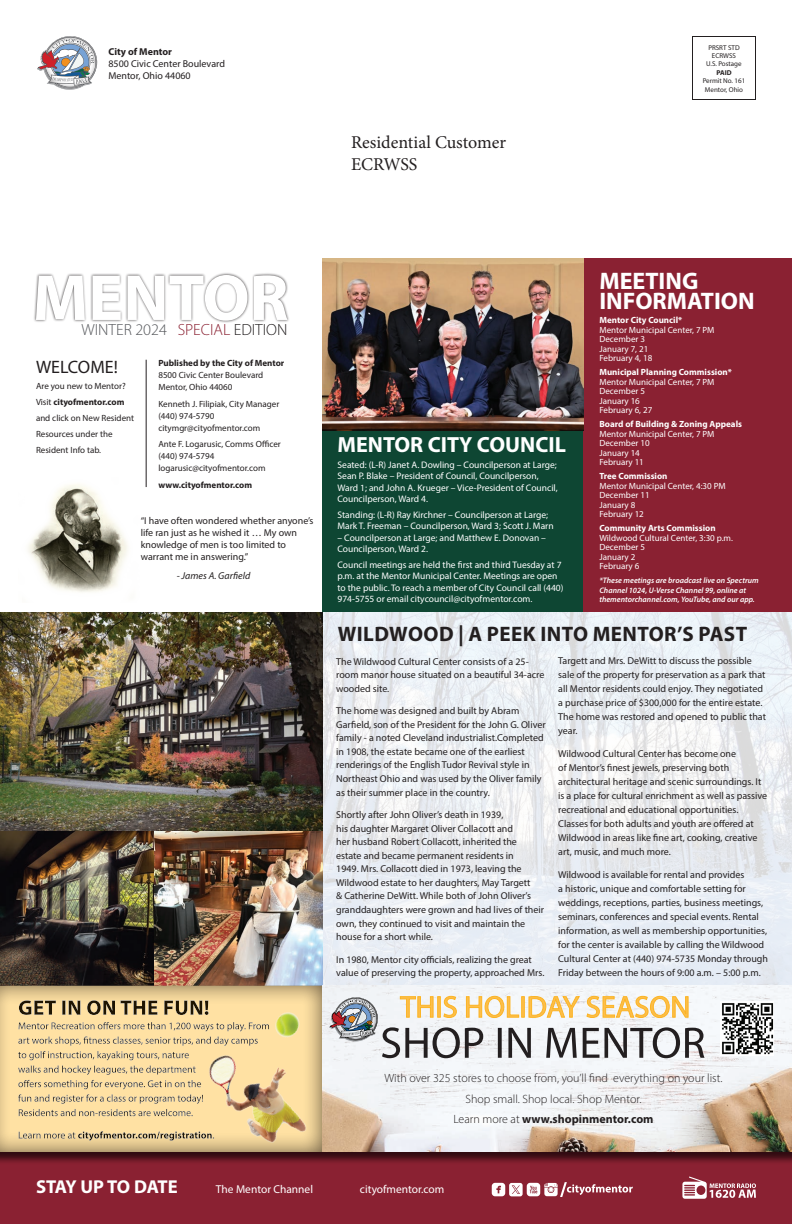
<style>
.page{position:relative;width:792px;height:1224px;background:#fff}
.page>*{position:absolute;margin:0;border:0;box-sizing:border-box;transform-origin:0 0}
.t1{font:700 24px/20px "Myriad Pro";color:#fff}
.t2{font:700 22px "Myriad Pro";color:#fff}
.t3{font:700 21px "Myriad Pro";letter-spacing:.02em;color:#231f20}
.t4{font:700 18.7px "Myriad Pro";letter-spacing:-.02em;color:#fff}
.t5{font:18px/21.6px "Minion Pro";color:#231f20}
.t6{font:18px "Myriad Pro";color:#231f20}
.t7{font:300 16.2px "Myriad Pro";color:#54565a}
.t8{font:300 12px/20.7px "Myriad Pro";color:#231f20;text-align:center}
.t9{font:11.4px "Myriad Pro";color:#fff}
.t10{font:10px/14px "Myriad Pro";color:#231f20}
.t11{font:italic 10px "Myriad Pro";color:#231f20}
.t12{font:700 10px "Myriad Pro";color:#231f20}
.t13{font:9.5px/11.4px "Myriad Pro";color:#fff}
.t14{font:9px/9.5px "Myriad Pro";color:#fff}
.t15{font:9px/12px "Myriad Pro";color:#231f20}
.t16{font:700 9px "Myriad Pro";color:#fff}
.t17{font:700 9px "Myriad Pro";color:#231f20}
.t18{font:italic 600 8px/9.5px "Myriad Pro";color:#fff}
.t19{font:7px/8.4px "Myriad Pro";color:#231f20;text-align:center}
.t20{font:700 7px "Myriad Pro";color:#231f20}
.s1{color:#8a2132}
.s2{color:#231f20}
.s3{font-weight:700}
</style>
<div class="page">
<img style="left:322px;top:612px;width:470px;height:374px">
<div style="left:583px;top:259px;width:209px;height:353px;background:#8a2132"></div>
<div style="left:692px;top:36px;width:64px;height:64px;border:1px solid #231f20"></div>
<div style="left:33px;top:272px;width:257px;height:51px;background:#231f20;opacity:.75"></div>
<svg style="left:36px;top:275px;width:251px;height:46px"></svg>
<svg style="left:37px;top:36px;width:60px;height:54px"></svg>
<div style="left:322px;top:427px;width:261px;height:185px;background:#0e4633"></div>
<div style="left:0;top:1150px;width:792px;height:74px;background:#231f20;opacity:.75"></div>
<svg style="left:682px;top:1176px;width:74px;height:23px;background:#b16c77"></svg>
<hr style="left:146px;top:360px;width:1px;height:127px;background:#231f20">
<img style="left:28px;top:484px;width:100px;height:108px">
<img style="left:322px;top:259px;width:261px;height:172px">
<img style="left:0;top:612px;width:322px;height:372px">
<div style="left:0;top:984px;width:323px;height:168px;background:#231f20;opacity:.75"></div>
<img style="left:322px;top:986px;width:470px;height:166px">
<svg style="left:325px;top:994px;width:380px;height:64px"></svg>
<img style="left:720px;top:1002px;width:54px;height:54px">
<img style="left:176px;top:1002px;width:181px;height:175px">
<svg style="left:492px;top:1182px;width:141px;height:15px"></svg>
<p class="t12" style="left:108px;top:45px;width:65px">City of Mentor</p>
<p class="t10" style="left:108px;top:57px;width:118px;line-height:12px">8500 Civic Center Boulevard<br>Mentor, Ohio 44060</p>
<h3 class="t5" style="left:351px;top:132px;width:157px">Residential Customer<br>ECRWSS</h3>
<p class="t19" style="left:706px;top:43px;width:37px">PRSRT STD<br>ECRWSS<br>U.S. Postage</p>
<p class="t20" style="left:716px;top:68px;width:17px">PAID</p>
<p class="t19" style="left:703px;top:77px;width:44px">Permit No. 161<br>Mentor, Ohio</p>
<h3 class="t7" style="left:82px;top:320px;width:207px">WINTER 2024 <span class="s1">SPECIAL</span> <span class="s2">EDITION</span></h3>
<h3 class="t6" style="left:36px;top:356px;width:83px">WELCOME!</h3>
<p class="t15" style="left:36px;top:378px;width:100px;line-height:16px">Are you new to Mentor?<br>Visit <span class="s3">cityofmentor.com </span>and click on New Resident<br>Resources under the<br>Resident Info tab.</p>
<p class="t17" style="left:158px;top:358px;width:128px">Published by the City of Mentor</p>
<p class="t15" style="left:158px;top:369px;width:106px">8500 Civic Center Boulevard<br>Mentor, Ohio 44060</p>
<p class="t15" style="left:158px;top:398px;width:122px">Kenneth J. Filipiak, City Manager (440) 974-5790 citymgr@cityofmentor.com</p>
<p class="t15" style="left:158px;top:438px;width:124px">Ante F. Logarusic, Comms Officer (440) 974-5794 logarusic@cityofmentor.com</p>
<p class="t17" style="left:158px;top:479px;width:95px">www.cityofmentor.com</p>
<p class="t10" style="left:141px;top:514px;width:174px;line-height:12px">“I have often wondered whether anyone’s life ran just as he wished it … My own knowledge of men is too limited to warrant me in answering.”</p>
<p class="t11" style="left:177px;top:570px;width:75px">- James A. Garfield</p>
<h2 class="t2" style="left:338px;top:430px;width:230px">MENTOR CITY COUNCIL</h2>
<p class="t13" style="left:338px;top:459px;width:222px">Seated: (L-R) Janet A. Dowling – Councilperson at Large; Sean P. Blake – President of Council, Councilperson, Ward 1; and John A. Krueger – Vice-President of Council, Councilperson, Ward 4.</p>
<p class="t13" style="left:338px;top:509px;width:218px">Standing: (L-R) Ray Kirchner – Councilperson at Large;<br>Mark T. Freeman – Councilperson, Ward 3; Scott J. Marn</p>
<p class="t13" style="left:338px;top:532px;width:210px">– Councilperson at Large; and Matthew E. Donovan –<br>Councilperson, Ward 2.</p>
<p class="t13" style="left:338px;top:559px;width:228px">Council meetings are held the first and third Tuesday at 7 p.m. at the Mentor Municipal Center. Meetings are open to the public. To reach a member of City Council call (440)<br>974-5755 or email citycouncil@cityofmentor.com.</p>
<h1 class="t1" style="left:599px;top:271px;width:157px">MEETING<br>INFORMATION</h1>
<p class="t16" style="left:599px;top:314px;width:84px">Mentor City Council*</p>
<p class="t14" style="left:599px;top:325px;width:117px">Mentor Municipal Center, 7 PM<br>December 3<br>January 7, 21<br>February 4, 18</p>
<p class="t16" style="left:599px;top:367px;width:134px">Municipal Planning Commission*</p>
<p class="t14" style="left:599px;top:377px;width:117px">Mentor Municipal Center, 7 PM<br>December 5<br>January 16<br>February 6, 27</p>
<p class="t16" style="left:599px;top:419px;width:144px">Board of Building &amp; Zoning Appeals</p>
<p class="t14" style="left:599px;top:429px;width:117px">Mentor Municipal Center, 7 PM<br>December 10<br>January 14<br>February 11</p>
<p class="t16" style="left:599px;top:471px;width:70px">Tree Commission</p>
<p class="t14" style="left:599px;top:481px;width:128px">Mentor Municipal Center, 4:30 PM<br>December 11<br>January 8<br>February 12</p>
<p class="t16" style="left:599px;top:523px;width:118px">Community Arts Commission</p>
<p class="t14" style="left:599px;top:533px;width:135px">Wildwood Cultural Center, 3:30 p.m.<br>December 5<br>January 2<br>February 6</p>
<p class="t18" style="left:599px;top:576px;width:161px">*These meetings are broadcast live on Spectrum<br>Channel 1024, U-Verse Channel 99, online at thementorchannel.com, YouTube, and our app.</p>
<h3 class="t3" style="left:338px;top:621px;width:411px">WILDWOOD | A PEEK INTO MENTOR’S PAST</h3>
<p class="t10" style="left:336px;top:654px;width:210px;line-height:13.6px">The Wildwood Cultural Center consists of a 25- room manor house situated on a beautiful 34-acre wooded site.</p>
<p class="t10" style="left:336px;top:704px;width:211px;line-height:13.6px">The home was designed and built by Abram Garfield, son of the President for the John G. Oliver family - a noted Cleveland industrialist.Completed in 1908, the estate became one of the earliest renderings of the English Tudor Revival style in Northeast Ohio and was used by the Oliver family as their summer place in the country.</p>
<p class="t10" style="left:336px;top:808px;width:209px;line-height:13.6px">Shortly after John Oliver’s death in 1939,<br>his daughter Margaret Oliver Collacott and<br>her husband Robert Collacott, inherited the estate and became permanent residents in<br>1949. Mrs. Collacott died in 1973, leaving the Wildwood estate to her daughters, May Targett<br>&amp; Catherine DeWitt. While both of John Oliver’s granddaughters were grown and had lives of their own, they continued to visit and maintain the house for a short while.</p>
<p class="t10" style="left:336px;top:952px;width:210px;line-height:13.6px">In 1980, Mentor city officials, realizing the great value of preserving the property, approached Mrs.</p>
<p class="t10" style="left:558px;top:654px;width:209px">Targett and Mrs. DeWitt to discuss the possible sale of the property for preservation as a park that all Mentor residents could enjoy. They negotiated a purchase price of $300,000 for the entire estate.<br>The home was restored and opened to public that year.</p>
<p class="t10" style="left:558px;top:747px;width:211px">Wildwood Cultural Center has become one<br>of Mentor’s finest jewels, preserving both architectural heritage and scenic surroundings. It is a place for cultural enrichment as well as passive recreational and educational opportunities.<br>Classes for both adults and youth are offered at Wildwood in areas like fine art, cooking, creative art, music, and much more.</p>
<p class="t10" style="left:558px;top:868px;width:211px">Wildwood is available for rental and provides<br>a historic, unique and comfortable setting for weddings, receptions, parties, business meetings, seminars, conferences and special events. Rental information, as well as membership opportunities, for the center is available by calling the Wildwood Cultural Center at (440) 974-5735 Monday through Friday between the hours of 9:00 a.m. – 5:00 p.m.</p>
<p class="t8" style="left:384px;top:1068px;width:340px">With over 325 stores to choose from, you’ll find everything on your list.<br>Shop small. Shop local. Shop Mentor.<br>Learn more at <span class="s3">www.shopinmentor.com</span></p>
<h3 class="t4" style="left:36px;top:1175px;width:143px">STAY UP TO DATE</h3>
<p class="t9" style="left:216px;top:1182px;width:99px">The Mentor Channel</p>
<p class="t9" style="left:360px;top:1182px;width:86px">cityofmentor.com</p>
</div>
